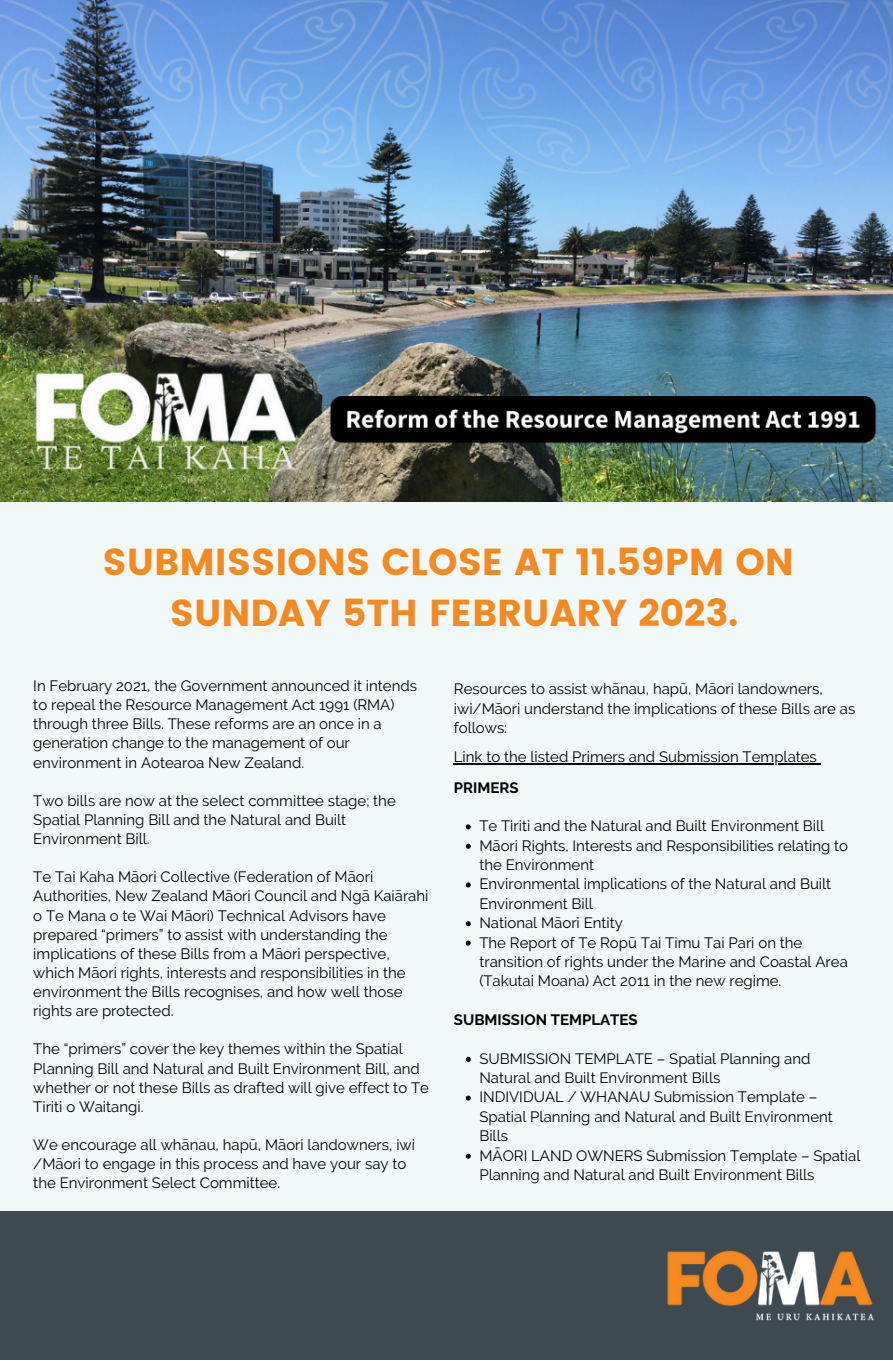
<style>
.page{position:relative;width:893px;height:1361px;background:#fff}
.page>*{position:absolute;margin:0;border:0;box-sizing:border-box;transform-origin:0 0}
.t1{font:37.5px/51.8px "Poppins";color:#f6891f;text-align:center}
.t2{font:15px/19px "Raleway";color:#000}
.t3{font:700 15px "Raleway";color:#000}
</style>
<div class="page">
<div style="left:0;top:0;width:892px;height:1359px;background:#f2f9fb"></div>
<div style="left:0;top:1211px;width:892px;height:148px;background:#3d4a51"></div>
<img style="left:667px;top:1250px;width:207px;height:71px">
<img style="left:0;top:0;width:892px;height:501px">
<svg style="left:465px;top:824px;width:5px;height:5px"></svg>
<svg style="left:465px;top:843px;width:5px;height:5px"></svg>
<svg style="left:465px;top:882px;width:5px;height:5px"></svg>
<svg style="left:465px;top:921px;width:5px;height:5px"></svg>
<svg style="left:465px;top:940px;width:5px;height:5px"></svg>
<svg style="left:465px;top:1056px;width:5px;height:5px"></svg>
<svg style="left:465px;top:1095px;width:5px;height:5px"></svg>
<svg style="left:465px;top:1153px;width:5px;height:5px"></svg>
<hr style="left:454px;top:763px;width:362px;height:1px;background:#000">
<h1 class="t1" style="left:102px;top:535px;width:693px">SUBMISSIONS CLOSE AT 11.59PM ON<br>SUNDAY 5TH FEBRUARY 2023.</h1>
<p class="t2" style="left:33px;top:676px;width:385px">In February 2021, the Government announced it intends to repeal the Resource Management Act 1991 (RMA) through three Bills. These reforms are an once in a generation change to the management of our environment in Aotearoa New Zealand.</p>
<p class="t2" style="left:33px;top:790px;width:364px">Two bills are now at the select committee stage; the<br>Spatial Planning Bill and the Natural and Built<br>Environment Bill.</p>
<p class="t2" style="left:33px;top:867px;width:396px">Te Tai Kaha Māori Collective (Federation of Māori Authorities, New Zealand Māori Council and Ngā Kaiārahi o Te Mana o te Wai Māori) Technical Advisors have prepared “primers” to assist with understanding the implications of these Bills from a Māori perspective, which Māori rights, interests and responsibilities in the environment the Bills recognises, and how well those rights are protected.</p>
<p class="t2" style="left:33px;top:1039px;width:397px">The “primers” cover the key themes within the Spatial Planning Bill and Natural and Built Environment Bill, and whether or not these Bills as drafted will give effect to Te Tiriti o Waitangi.</p>
<p class="t2" style="left:33px;top:1134px;width:383px">We encourage all whānau, hapū, Māori landowners, iwi /Māori to engage in this process and have your say to the Environment Select Committee.</p>
<p class="t2" style="left:454px;top:679px;width:403px">Resources to assist whānau, hapū, Māori landowners, iwi/Māori understand the implications of these Bills are as follows:</p>
<p class="t2" style="left:454px;top:747px;width:364px">Link to the listed Primers and Submission Templates</p>
<p class="t3" style="left:454px;top:778px;width:66px">PRIMERS</p>
<p class="t2" style="left:479px;top:816px;width:370px">Te Tiriti and the Natural and Built Environment Bill Māori Rights, Interests and Responsibilities relating to the Environment<br>Environmental implications of the Natural and Built Environment Bill<br>National Māori Entity<br>The Report of Te Ropū Tai Timu Tai Pari on the transition of rights under the Marine and Coastal Area (Takutai Moana) Act 2011 in the new regime.</p>
<p class="t3" style="left:454px;top:1010px;width:185px">SUBMISSION TEMPLATES</p>
<p class="t2" style="left:479px;top:1048px;width:382px">SUBMISSION TEMPLATE – Spatial Planning and Natural and Built Environment Bills<br>INDIVIDUAL / WHANAU Submission Template – Spatial Planning and Natural and Built Environment Bills<br>MĀORI LAND OWNERS Submission Template – Spatial Planning and Natural and Built Environment Bills</p>
</div>
